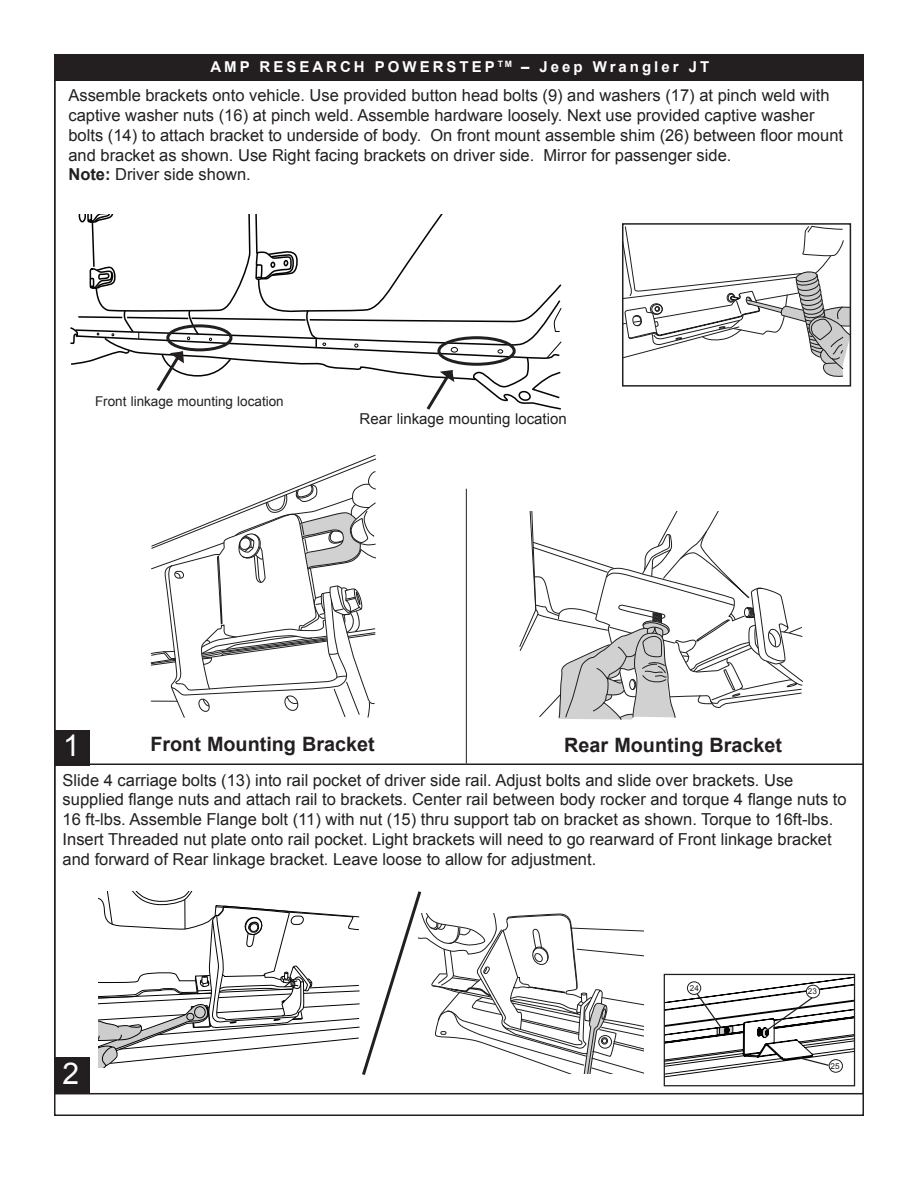
<style>
.page{position:relative;width:918px;height:1188px;background:#fff}
.page>*{position:absolute;margin:0;border:0;box-sizing:border-box;transform-origin:0 0}
.t1{font:30px "Arial";color:#fff}
.t2{font:700 19.8px "Arial";color:#231f20}
.t3{font:16.5px/19.8px "Arial";color:#231f20}
.t4{font:700 15px "Arial";letter-spacing:.2em;color:#fff}
.t5{font:15px "Arial";color:#231f20}
.t6{font:13.5px "Arial";color:#231f20}
.t7{font:8.1px "Arial";color:#231f20}
.s1{font-weight:700}
</style>
<div class="page">
<div style="left:54px;top:55px;width:809px;height:26px;background:#231f20"></div>
<svg style="left:625px;top:226px;width:223px;height:151px"></svg>
<div style="left:622px;top:223px;width:229px;height:164px;border:2px solid #231f20"></div>
<svg style="left:519px;top:511px;width:284px;height:209px"></svg>
<svg style="left:150px;top:455px;width:226px;height:263px"></svg>
<hr style="left:466px;top:489px;width:1px;height:274px;background:#231f20">
<hr style="left:864px;top:976px;width:1px;height:74px;background:#040503">
<div style="left:664px;top:974px;width:191px;height:112px;border:1px solid #231f20"></div>
<svg style="left:664px;top:975px;width:191px;height:103px"></svg>
<div style="left:829px;top:1059px;width:14px;height:14px;border:1px solid #231f20;border-radius:50%"></div>
<svg style="left:70px;top:214px;width:492px;height:196px"></svg>
<hr style="left:54px;top:764px;width:809px;height:1px;background:#231f20">
<svg style="left:99px;top:891px;width:545px;height:184px"></svg>
<div style="left:56px;top:730px;width:34px;height:36px;background:#231f20"></div>
<div style="left:55px;top:1057px;width:35px;height:36px;background:#231f20"></div>
<p class="t4" style="left:210px;top:57px;width:500px">AMP RESEARCH POWERSTEP <sup>TM</sup> – Jeep Wrangler JT</p>
<p class="t3" style="left:68px;top:86px;width:776px">Assemble brackets onto vehicle. Use provided button head bolts (9) and washers (17) at pinch weld with captive washer nuts (16) at pinch weld. Assemble hardware loosely. Next use provided captive washer bolts (14) to attach bracket to underside of body. On front mount assemble shim (26) between floor mount and bracket as shown. Use Right facing brackets on driver side. Mirror for passenger side.<br><span class="s1">Note:</span> Driver side shown.</p>
<p class="t6" style="left:95px;top:392px;width:190px">Front linkage mounting location</p>
<p class="t5" style="left:360px;top:409px;width:209px">Rear linkage mounting location</p>
<h1 class="t1" style="left:63px;top:725px;width:18px">1</h1>
<p class="t2" style="left:150px;top:731px;width:226px">Front Mounting Bracket</p>
<p class="t2" style="left:564px;top:732px;width:219px">Rear Mounting Bracket</p>
<p class="t3" style="left:63px;top:770px;width:786px">Slide 4 carriage bolts (13) into rail pocket of driver side rail. Adjust bolts and slide over brackets. Use supplied flange nuts and attach rail to brackets. Center rail between body rocker and torque 4 flange nuts to 16 ft-lbs. Assemble Flange bolt (11) with nut (15) thru support tab on bracket as shown. Torque to 16ft-lbs.<br>Insert Threaded nut plate onto rail pocket. Light brackets will need to go rearward of Front linkage bracket and forward of Rear linkage bracket. Leave loose to allow for adjustment.</p>
<h1 class="t1" style="left:63px;top:1054px;width:18px">2</h1>
<p class="t7" style="left:690px;top:983px;width:11px">24</p>
<p class="t7" style="left:808px;top:986px;width:11px">23</p>
<p class="t7" style="left:831px;top:1060px;width:11px">25</p>
</div>
